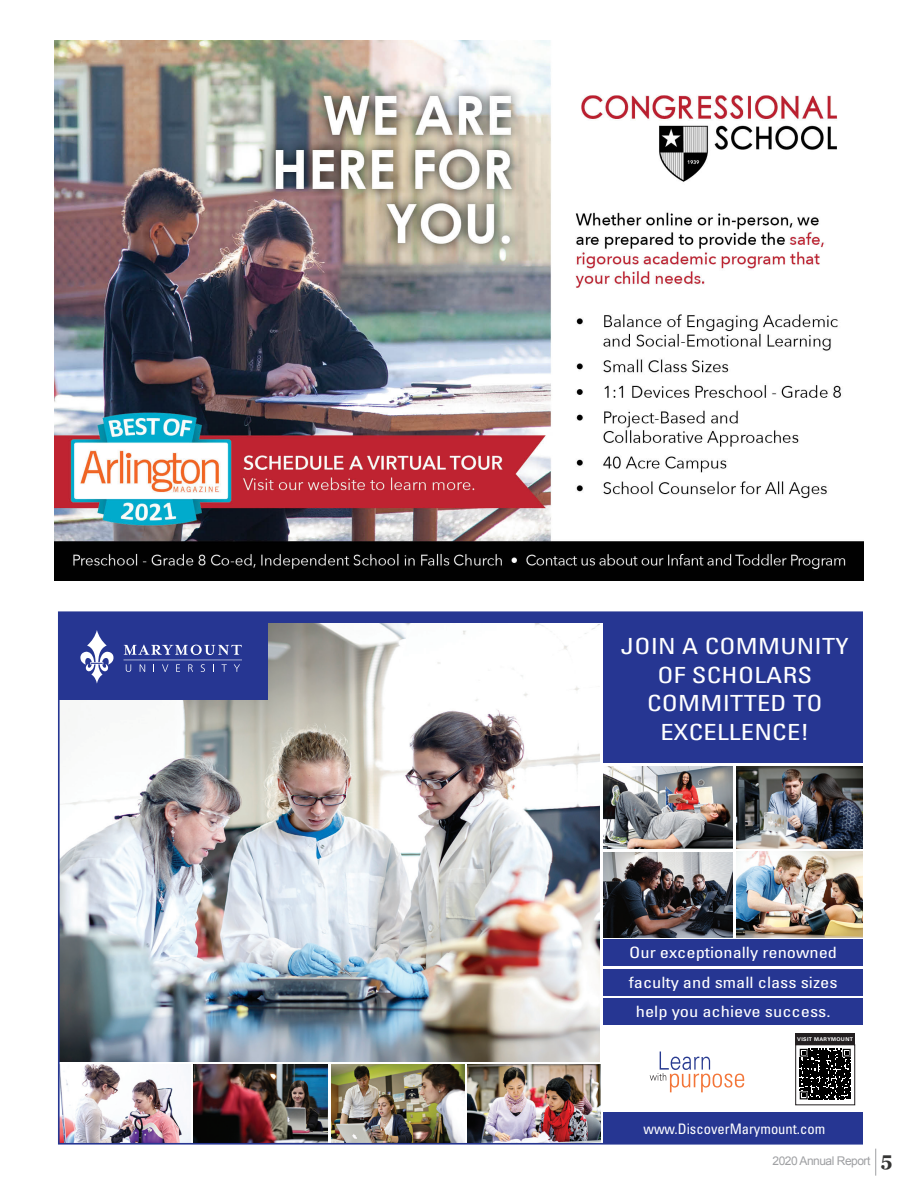
<style>
.page{position:relative;width:918px;height:1188px;background:#fff}
.page>*{position:absolute;margin:0;border:0;box-sizing:border-box;transform-origin:0 0}
.t1{font:condensed 22.2px/28.7px "Univers";letter-spacing:.01em;color:#fff;text-align:center;scale:1.18 1}
.t2{font:condensed 15.6px/29.5px "Univers";color:#fff;text-align:center;scale:1.18 1}
.t3{font:condensed 14.55px "Univers";color:#fff}
.t4{font:12px "Arial";letter-spacing:-.04em;color:#9fa0a3}
.t5{font:700 5.25px "Univers";letter-spacing:.07em;color:#fff}
.s1{font-family:"Georgia";font-weight:700;font-size:19.5px;color:#353534}
</style>
<div class="page">
<img style="left:54px;top:40px;width:810px;height:540px">
<img style="left:58px;top:611px;width:804px;height:534px">
<svg style="left:650px;top:1052px;width:94px;height:40px"></svg>
<svg style="left:875px;top:1149px;width:1px;height:27px"></svg>
<p class="t1" style="left:621px;top:632px;width:195px">JOIN A COMMUNITY<br>OF SCHOLARS<br>COMMITTED TO<br>EXCELLENCE!</p>
<p class="t2" style="left:629px;top:938px;width:179px">Our exceptionally renowned faculty and small class sizes help you achieve success.</p>
<p class="t5" style="left:797px;top:1036px;width:57px">VISIT MARYMOUNT</p>
<p class="t3" style="left:644px;top:1120px;width:183px">www.DiscoverMarymount.com</p>
<p class="t4" style="left:773px;top:1153px;width:122px">2020 Annual Report <span class="s1">5</span></p>
</div>
